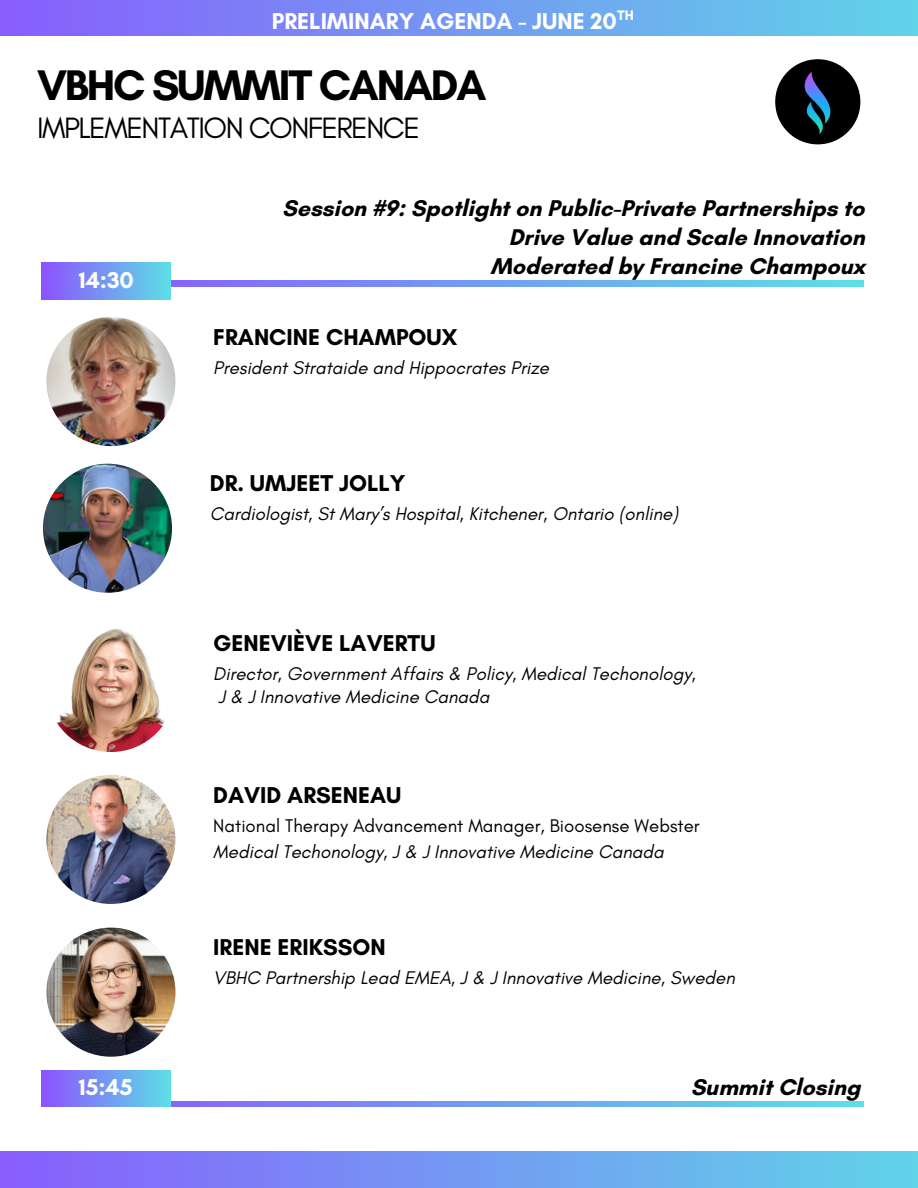
<style>
.page{position:relative;width:918px;height:1188px;background:#fff}
.page>*{position:absolute;margin:0;border:0;box-sizing:border-box;transform-origin:0 0}
.t1{font:700 43.65px "Glacial Indifference";letter-spacing:-.05em;color:#000}
.t2{font:30px "Glacial Indifference";letter-spacing:-.05em;color:#000}
.t3{font:700 23.4px "Glacial Indifference";color:#000}
.t4{font:700 23.4px "Glacial Indifference";color:#fff}
.t5{font:700 23.25px "Glacial Indifference";color:#000}
.t6{font:italic 18.75px "Glacial Indifference";color:#000}
.t7{font:18.75px "Glacial Indifference";color:#000}
</style>
<div class="page">
<div style="left:0;top:1151px;width:918px;height:37px;background:linear-gradient(to right,#885efd,#60d4e8)"></div>
<div style="left:0;top:0;width:918px;height:36px;background:linear-gradient(to right,#885efd,#60d4e8)"></div>
<div style="left:775px;top:59px;width:85px;height:85px;background:#000;border-radius:50%"></div>
<img style="left:805px;top:71px;width:26px;height:63px">
<svg style="left:171px;top:281px;width:692px;height:5px;background:#70a2f0"></svg>
<div style="left:41px;top:263px;width:130px;height:36px;background:linear-gradient(to right,#8c51ff,#5ddee6)"></div>
<img style="left:43px;top:464px;width:129px;height:129px;border-radius:50%">
<svg style="left:171px;top:1102px;width:692px;height:5px;background:#70a2f0"></svg>
<div style="left:41px;top:1070px;width:130px;height:37px;background:linear-gradient(to right,#8c51ff,#5ddee6)"></div>
<img style="left:46px;top:317px;width:129px;height:129px;border-radius:50%">
<img style="left:46px;top:775px;width:129px;height:129px;border-radius:50%">
<img style="left:46px;top:928px;width:129px;height:129px;border-radius:50%">
<img style="left:46px;top:623px;width:129px;height:129px;border-radius:50%">
<p class="t4" style="left:272px;top:7px;width:363px">PRELIMINARY AGENDA - JUNE 20<sup>TH</sup></p>
<p class="t1" style="left:37px;top:59px;width:451px">VBHC SUMMIT CANADA</p>
<p class="t2" style="left:37px;top:109px;width:384px">IMPLEMENTATION CONFERENCE</p>
<p class="t4" style="left:79px;top:265px;width:57px">14:30</p>
<p class="t5" style="left:282px;top:193px;width:584px">Session #9: Spotlight on Public-Private Partnerships to</p>
<p class="t5" style="left:509px;top:223px;width:357px">Drive Value and Scale Innovation</p>
<p class="t5" style="left:491px;top:252px;width:376px">Moderated by Francine Champoux</p>
<p class="t3" style="left:213px;top:323px;width:246px">FRANCINE CHAMPOUX</p>
<p class="t6" style="left:213px;top:356px;width:337px">President Strataide and Hippocrates Prize</p>
<p class="t3" style="left:210px;top:469px;width:197px">DR. UMJEET JOLLY</p>
<p class="t6" style="left:210px;top:503px;width:470px">Cardiologist, St Mary’s Hospital, Kitchener, Ontario (online)</p>
<p class="t3" style="left:213px;top:628px;width:224px">GENEVIÈVE LAVERTU</p>
<p class="t6" style="left:213px;top:662px;width:484px">Director, Government Affairs &amp; Policy, Medical Techonology,</p>
<p class="t6" style="left:218px;top:686px;width:273px">J &amp; J Innovative Medicine Canada</p>
<p class="t3" style="left:213px;top:780px;width:190px">DAVID ARSENEAU</p>
<p class="t7" style="left:213px;top:814px;width:488px">National Therapy Advancement Manager, Bioosense Webster</p>
<p class="t6" style="left:213px;top:840px;width:452px">Medical Techonology, J &amp; J Innovative Medicine Canada</p>
<p class="t3" style="left:213px;top:933px;width:174px">IRENE ERIKSSON</p>
<p class="t6" style="left:213px;top:967px;width:523px">VBHC Partnership Lead EMEA, J &amp; J Innovative Medicine, Sweden</p>
<p class="t4" style="left:79px;top:1073px;width:55px">15:45</p>
<p class="t5" style="left:691px;top:1073px;width:171px">Summit Closing</p>
</div>
